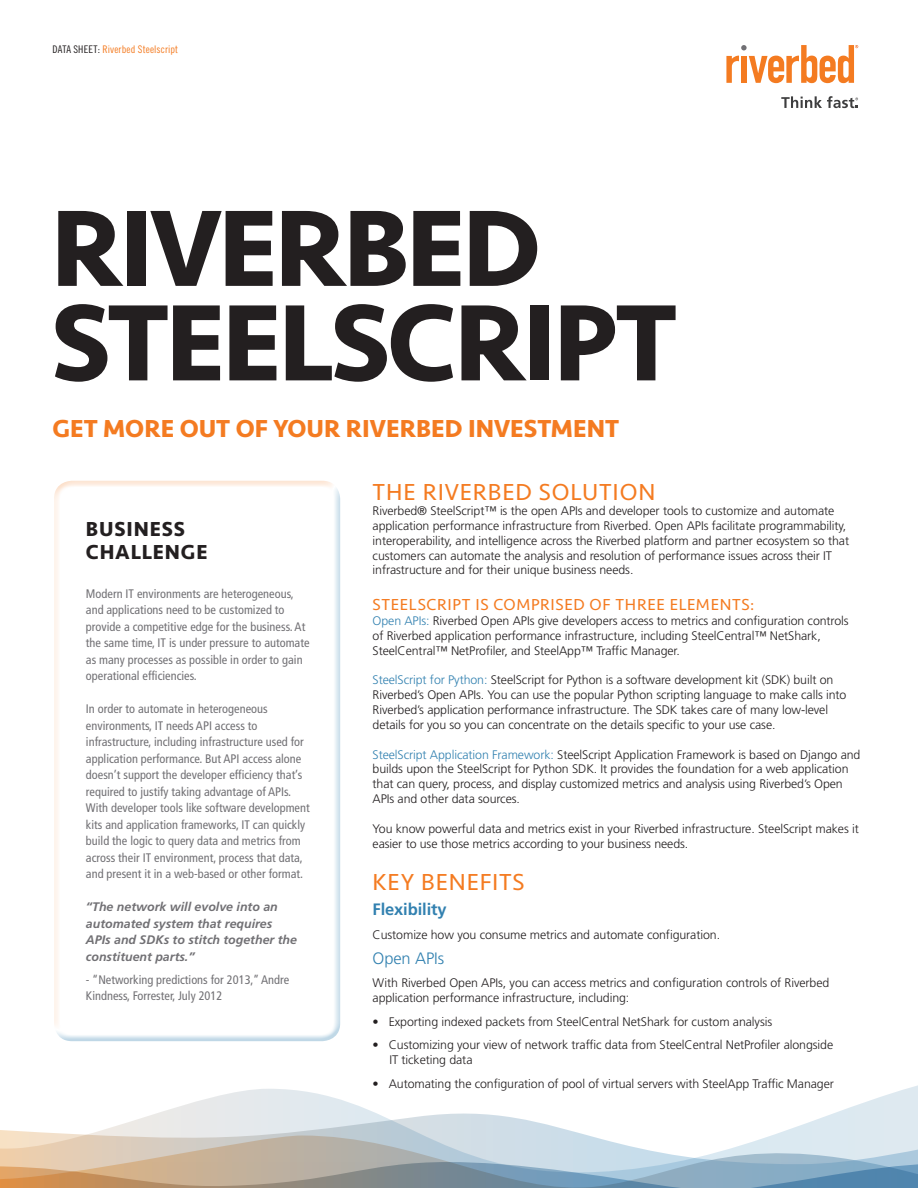
<style>
.page{position:relative;width:918px;height:1188px;background:#fff}
.page>*{position:absolute;margin:0;border:0;box-sizing:border-box;transform-origin:0 0}
.Headline{font:700 112.5px/94.5px "Seravek Basic";letter-spacing:-.03em;color:#231f20}
.Subtitle{font:700 25.5px "Seravek Basic";color:#f47b21}
.BODY_COPY_Fruit_Reg{font:24px "Seravek Basic";letter-spacing:.035em;color:#f47b21}
.SUB_AA_seravek_reg{font:24px "Seravek Basic";letter-spacing:.04em;color:#f47b21}
.Call_out_box_headine{font:700 21px/22.5px "Seravek Basic";letter-spacing:.04em;color:#231f20}
.SUB_AA_seravek_reg-2{font:16.5px "Seravek Basic";letter-spacing:.04em;color:#f47b21}
.SUB_AA_seravek_reg-3{font:700 16.5px "Frutiger";letter-spacing:-.005em;color:#3281b0}
.SUB_AA_seravek_reg-4{font:300 16.5px "Frutiger";letter-spacing:-.005em;color:#3281b0}
.SUB_AA_seravek_reg-5{font:300 12.3px/14.9px "Frutiger";letter-spacing:-.005em;color:#231f20}
.Side_Bar_Body_Copy{font:condensed 12.3px/16.5px "Frutiger";color:#717074}
.BODY_COPY_Fruit_Reg-2{font:300 12.3px/14.9px "Frutiger";letter-spacing:-.005em;color:#231f20}
.Side_Bar_Body_Copy-2{font:italic 700 12.3px/16.5px "Frutiger";color:#717074}
.Brochure_Category_Li{font:10.5px "Trade Gothic Cond Eighteen";letter-spacing:.015em;color:#f47b21}
.s1{color:#231f20}
.s2{color:#3281b0}
</style>
<div class="page">
<svg style="left:166px;top:1085px;width:752px;height:26px"></svg>
<svg style="left:0;top:1111px;width:918px;height:25px"></svg>
<svg style="left:0;top:1136px;width:918px;height:26px;background:#d0d2d0"></svg>
<svg style="left:0;top:1162px;width:918px;height:26px;background:#9ba3a4"></svg>
<svg style="left:726px;top:45px;width:132px;height:38px"></svg>
<svg style="left:781px;top:96px;width:77px;height:12px"></svg>
<p class="Brochure_Category_Li" style="left:52px;top:43px;width:127px"><span class="s1">DATA SHEET:</span> Riverbed Steelscript</p>
<p class="Headline" style="left:51px;top:199px;width:628px">RIVERBED<br>STEELSCRIPT</p>
<p class="Subtitle" style="left:52px;top:413px;width:568px">GET MORE OUT OF YOUR RIVERBED INVESTMENT</p>
<p class="Call_out_box_headine" style="left:86px;top:518px;width:123px">BUSINESS<br>CHALLENGE</p>
<p class="Side_Bar_Body_Copy" style="left:86px;top:585px;width:225px">Modern IT environments are heterogeneous, and applications need to be customized to provide a competitive edge for the business. At the same time, IT is under pressure to automate as many processes as possible in order to gain operational efficiencies.</p>
<p class="Side_Bar_Body_Copy" style="left:86px;top:701px;width:225px">In order to automate in heterogeneous environments, IT needs API access to infrastructure, including infrastructure used for application performance. But API access alone doesn’t support the developer efficiency that’s required to justify taking advantage of APIs.<br>With developer tools like software development kits and application frameworks, IT can quickly build the logic to query data and metrics from across their IT environment, process that data, and present it in a web-based or other format.</p>
<p class="Side_Bar_Body_Copy-2" style="left:86px;top:898px;width:213px">“The network will evolve into an automated system that requires<br>APIs and SDKs to stitch together the constituent parts.”</p>
<p class="Side_Bar_Body_Copy" style="left:86px;top:971px;width:205px">- “Networking predictions for 2013,” Andre<br>Kindness, Forrester, July 2012</p>
<p class="BODY_COPY_Fruit_Reg" style="left:373px;top:478px;width:284px">THE RIVERBED SOLUTION</p>
<p class="BODY_COPY_Fruit_Reg-2" style="left:373px;top:503px;width:478px">Riverbed® SteelScript™ is the open APIs and developer tools to customize and automate application performance infrastructure from Riverbed. Open APIs facilitate programmability, interoperability, and intelligence across the Riverbed platform and partner ecosystem so that customers can automate the analysis and resolution of performance issues across their IT infrastructure and for their unique business needs.</p>
<p class="SUB_AA_seravek_reg-2" style="left:373px;top:595px;width:383px">STEELSCRIPT IS COMPRISED OF THREE ELEMENTS:</p>
<p class="SUB_AA_seravek_reg-5" style="left:373px;top:613px;width:478px"><span class="s2">Open APIs:</span> Riverbed Open APIs give developers access to metrics and configuration controls of Riverbed application performance infrastructure, including SteelCentral™ NetShark,<br>SteelCentral™ NetProfiler, and SteelApp™ Traffic Manager.</p>
<p class="SUB_AA_seravek_reg-5" style="left:373px;top:673px;width:475px"><span class="s2">SteelScript for Python:</span> SteelScript for Python is a software development kit (SDK) built on Riverbed’s Open APIs. You can use the popular Python scripting language to make calls into Riverbed’s application performance infrastructure. The SDK takes care of many low-level details for you so you can concentrate on the details specific to your use case.</p>
<p class="SUB_AA_seravek_reg-5" style="left:373px;top:747px;width:489px"><span class="s2">SteelScript Application Framework:</span> SteelScript Application Framework is based on Django and builds upon the SteelScript for Python SDK. It provides the foundation for a web application that can query, process, and display customized metrics and analysis using Riverbed’s Open APIs and other data sources.</p>
<p class="SUB_AA_seravek_reg-5" style="left:373px;top:821px;width:488px">You know powerful data and metrics exist in your Riverbed infrastructure. SteelScript makes it easier to use those metrics according to your business needs.</p>
<p class="SUB_AA_seravek_reg" style="left:373px;top:867px;width:154px">KEY BENEFITS</p>
<p class="SUB_AA_seravek_reg-3" style="left:373px;top:900px;width:76px">Flexibility</p>
<p class="SUB_AA_seravek_reg-5" style="left:373px;top:927px;width:349px">Customize how you consume metrics and automate configuration.</p>
<p class="SUB_AA_seravek_reg-4" style="left:373px;top:949px;width:73px">Open APIs</p>
<p class="SUB_AA_seravek_reg-5" style="left:373px;top:976px;width:458px">With Riverbed Open APIs, you can access metrics and configuration controls of Riverbed application performance infrastructure, including:</p>
<p class="SUB_AA_seravek_reg-5" style="left:373px;top:1014px;width:401px">• Exporting indexed packets from SteelCentral NetShark for custom analysis</p>
<p class="SUB_AA_seravek_reg-5" style="left:389px;top:1038px;width:445px;text-indent:-17px">• Customizing your view of network traffic data from SteelCentral NetProfiler alongside<br>IT ticketing data</p>
<p class="SUB_AA_seravek_reg-5" style="left:373px;top:1076px;width:463px">• Automating the configuration of pool of virtual servers with SteelApp Traffic Manager</p>
</div>
